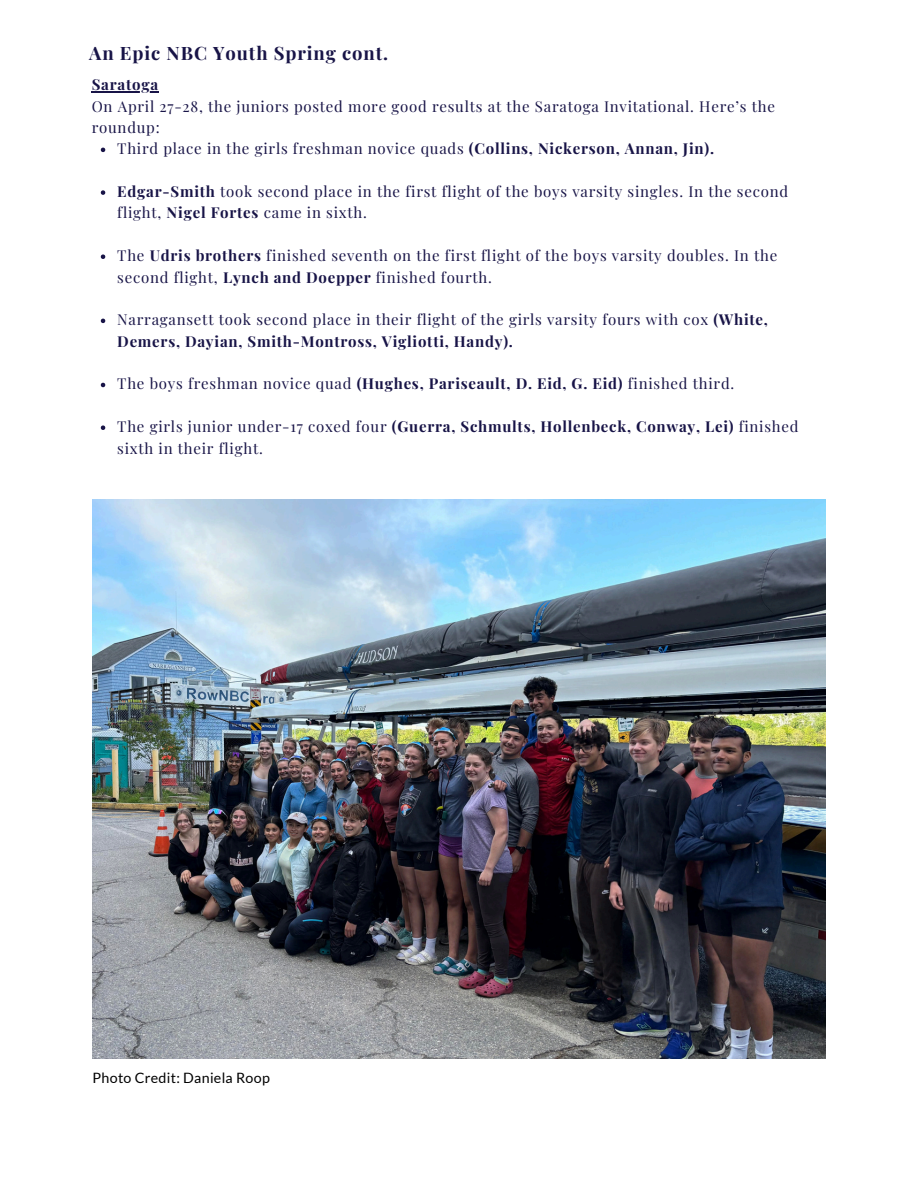
<style>
.page{position:relative;width:918px;height:1188px;background:#fff}
.page>*{position:absolute;margin:0;border:0;box-sizing:border-box;transform-origin:0 0}
.t1{font:700 18.45px "Playfair Display";letter-spacing:.05em;color:#181447}
.t2{font:15px/21.3px "Playfair Display";letter-spacing:.05em;color:#181447}
.t3{font:700 15px "Playfair Display";letter-spacing:.05em;color:#181447}
.t4{font:14.25px "Lato";letter-spacing:.02em;color:#000}
.s1{font-weight:700}
</style>
<div class="page">
<hr style="left:92px;top:91px;width:67px;height:1px;background:#181447">
<svg style="left:101px;top:148px;width:4px;height:4px"></svg>
<svg style="left:101px;top:190px;width:4px;height:5px"></svg>
<svg style="left:101px;top:254px;width:4px;height:5px"></svg>
<svg style="left:101px;top:319px;width:4px;height:4px"></svg>
<svg style="left:101px;top:383px;width:4px;height:4px"></svg>
<svg style="left:101px;top:425px;width:4px;height:5px"></svg>
<img style="left:92px;top:499px;width:734px;height:560px">
<p class="t1" style="left:89px;top:40px;width:300px">An Epic NBC Youth Spring cont.</p>
<h1 class="t3" style="left:92px;top:74px;width:68px">Saratoga</h1>
<p class="t2" style="left:92px;top:95px;width:685px">On April 27-28, the juniors posted more good results at the Saratoga Invitational. Here’s the roundup:</p>
<p class="t2" style="left:117px;top:137px;width:598px">Third place in the girls freshman novice quads <span class="s1">(Collins, Nickerson, Annan, Jin).</span></p>
<p class="t2" style="left:117px;top:180px;width:672px"><span class="s1">Edgar-Smith</span> took second place in the first flight of the boys varsity singles. In the second flight, <span class="s1">Nigel Fortes</span> came in sixth.</p>
<p class="t2" style="left:117px;top:244px;width:661px">The <span class="s1">Udris brothers</span> finished seventh on the first flight of the boys varsity doubles. In the second flight, <span class="s1">Lynch and Doepper</span> finished fourth.</p>
<p class="t2" style="left:117px;top:308px;width:652px">Narragansett took second place in their flight of the girls varsity fours with cox <span class="s1">(White,<br>Demers, Dayian, Smith-Montross, Vigliotti, Handy).</span></p>
<p class="t2" style="left:117px;top:373px;width:619px">The boys freshman novice quad <span class="s1">(Hughes, Pariseault, D. Eid, G. Eid)</span> finished third.</p>
<p class="t2" style="left:117px;top:415px;width:683px">The girls junior under-17 coxed four <span class="s1">(Guerra, Schmults, Hollenbeck, Conway, Lei)</span> finished sixth in their flight.</p>
<p class="t4" style="left:93px;top:1069px;width:179px">Photo Credit: Daniela Roop</p>
</div>
